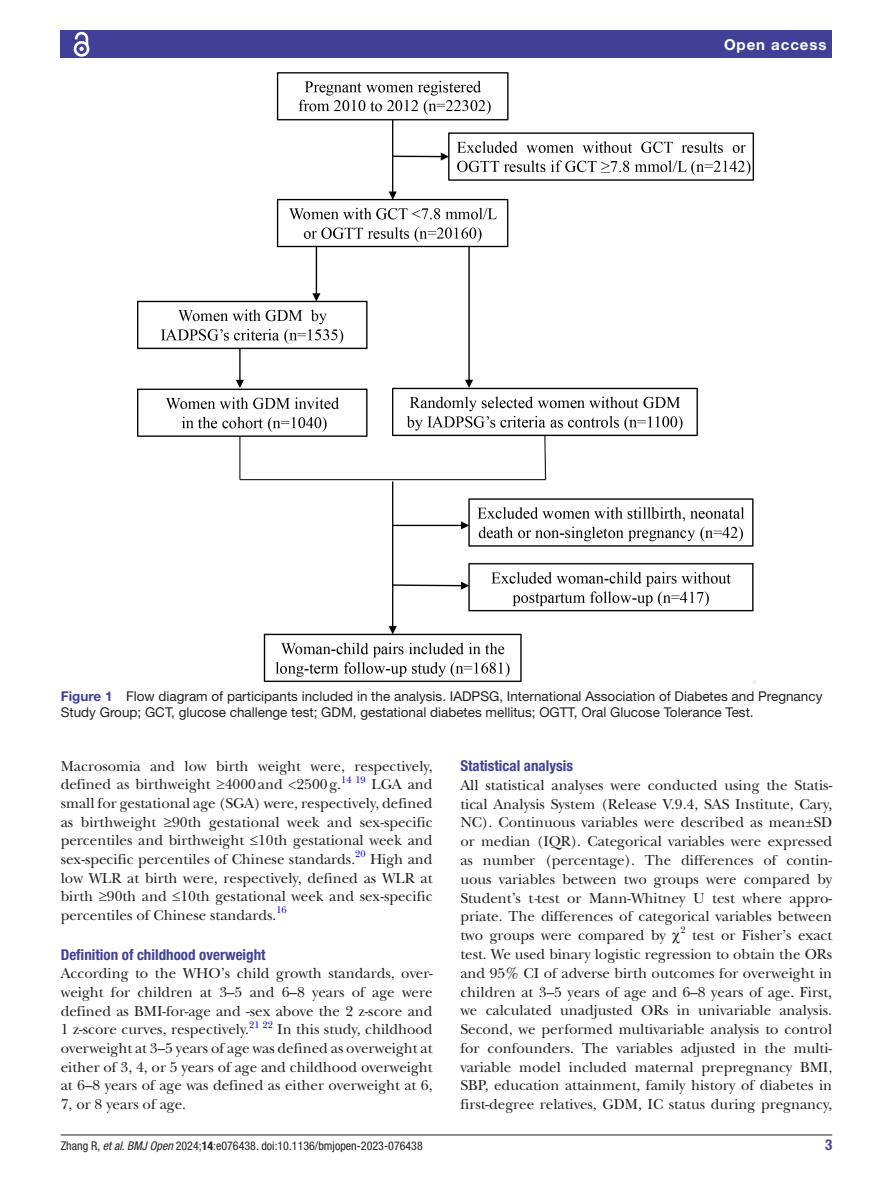
<style>
.page{position:relative;width:893px;height:1191px;background:#fff}
.page>*{position:absolute;margin:0;border:0;box-sizing:border-box;transform-origin:0 0}
.t1{font:15px/18.8px "New Baskerville";color:#231f20;text-align:justify}
.t2{font:700 condensed 15px "Helvetica Neue LT Std";color:#414099}
.t3{font:700 15px "Helvetica Neue LT Std";letter-spacing:.065em;color:#fff}
.t4{font:13.5px/16.2px "Helvetica Neue LT Std";color:#231f20}
.t5{font:condensed 12px "Helvetica Neue LT Std";color:#231f20}
.t6{font:9.9px "New Baskerville";color:#00f}
.s1{font-weight:700;color:#414099}
.s2{font-style:italic}
.s3{font-weight:700}
</style>
<div class="page">
<hr style="left:61px;top:1134px;width:771px;height:1px;background:#231f20">
<div style="left:61px;top:31px;width:771px;height:27px;background:#414099"></div>
<svg style="left:73px;top:31px;width:17px;height:26px"></svg>
<img style="left:138px;top:73px;width:617px;height:610px">
<p class="t3" style="left:724px;top:35px;width:104px">Open access</p>
<p class="t4" style="left:61px;top:688px;width:763px"><span class="s1">Figure 1</span> Flow diagram of participants included in the analysis. IADPSG, International Association of Diabetes and Pregnancy<br>Study Group; GCT, glucose challenge test; GDM, gestational diabetes mellitus; OGTT, Oral Glucose Tolerance Test.</p>
<p class="t1" style="left:61px;top:756px;width:373px">Macrosomia and low birth weight were, respectively, defined as birthweight ≥4000and &lt;2500g.</p>
<p class="t6" style="left:341px;top:773px;width:26px">14 19</p>
<p class="t1" style="left:61px;top:775px;width:373px;text-indent:311px">LGA and small for gestational age (SGA) were, respectively, defined as birthweight ≥90th gestational week and sex-specific percentiles and birthweight ≤10th gestational week and sex-specific percentiles of Chinese standards.<sup>20</sup> High and low WLR at birth were, respectively, defined as WLR at birth ≥90th and ≤10th gestational week and sex-specific percentiles of Chinese standards.</p>
<p class="t6" style="left:276px;top:904px;width:12px">16</p>
<p class="t2" style="left:61px;top:945px;width:206px">Definition of childhood overweight</p>
<p class="t1" style="left:61px;top:964px;width:373px">According to the WHO’s child growth standards, over&shy;weight for children at 3–5 and 6–8 years of age were defined as BMI-for-age and -sex above the 2 z-score and 1 z-score curves, respectively.</p>
<p class="t6" style="left:249px;top:1018px;width:25px">21 22</p>
<p class="t1" style="left:61px;top:1020px;width:373px;text-indent:217px">In this study, childhood overweight at 3–5 years of age was defined as overweight at either of 3, 4, or 5 years of age and childhood overweight at 6–8 years of age was defined as either overweight at 6, 7, or 8 years of age.</p>
<p class="t2" style="left:460px;top:756px;width:114px">Statistical analysis</p>
<p class="t1" style="left:460px;top:775px;width:373px">All statistical analyses were conducted using the Statis&shy;tical Analysis System (Release V.9.4, SAS Institute, Cary, NC). Continuous variables were described as mean±SD or median (IQR). Categorical variables were expressed as number (percentage). The differences of contin&shy;uous variables between two groups were compared by Student’s t<span class="s2">-</span>test or Mann-Whitney U test where appro&shy;priate. The differences of categorical variables between two groups were compared by <sup>2</sup> test or Fisher’s exact test. We used binary logistic regression to obtain the ORs and 95% CI of adverse birth outcomes for overweight in children at 3–5 years of age and 6–8 years of age. First, we calculated unadjusted ORs in univariable analysis.<br>Second, we performed multivariable analysis to control for confounders. The variables adjusted in the multi&shy;variable model included maternal prepregnancy BMI, SBP, education attainment, family history of diabetes in first-degree relatives, GDM, IC status during pregnancy,</p>
<p class="t5" style="left:61px;top:1138px;width:364px">Zhang R, <span class="s2">et al</span>. <span class="s2">BMJ Open</span> 2024;<span class="s3">14</span>:e076438. doi:10.1136/bmjopen-2023-076438</p>
<p class="t2" style="left:825px;top:1135px;width:9px">3</p>
</div>
